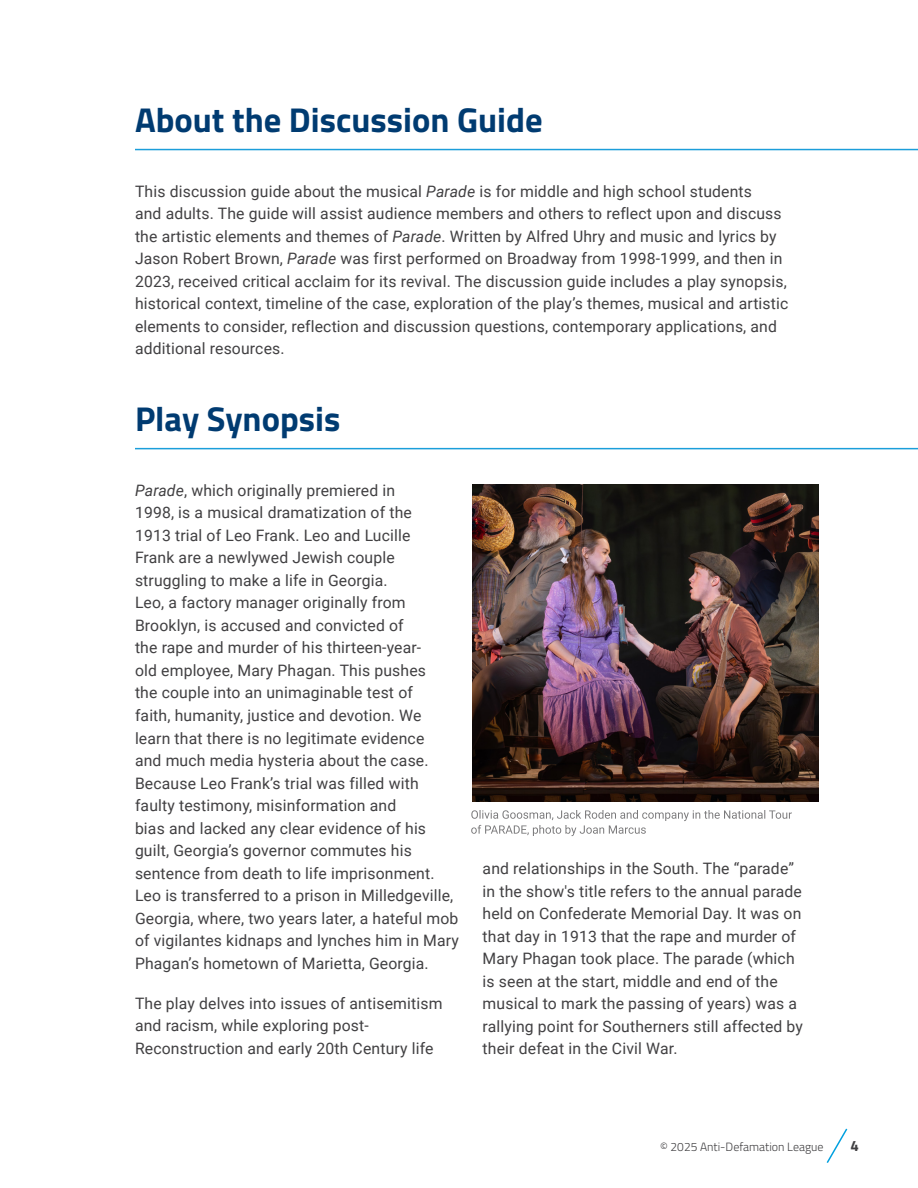
<style>
.page{position:relative;width:918px;height:1188px;background:#fff}
.page>*{position:absolute;margin:0;border:0;box-sizing:border-box;transform-origin:0 0}
.t1{font:700 34.5px "Titillium";color:#003b71}
.t2{font:15.75px/22.5px "Roboto";letter-spacing:.01em;color:#414042}
.t3{font:700 15px "Titillium Web";color:#414042}
.t4{font:300 12px "Titillium Web";color:#414042}
.s1{font-style:italic}
</style>
<div class="page">
<svg style="left:826px;top:1128px;width:22px;height:35px"></svg>
<hr style="left:135px;top:149px;width:783px;height:1px;background:#1b9eda">
<hr style="left:135px;top:448px;width:783px;height:1px;background:#1b9eda">
<img style="left:472px;top:484px;width:347px;height:317px">
<svg style="left:471px;top:810px;width:321px;height:26px"></svg>
<h1 class="t1" style="left:135px;top:94px;width:409px">About the Discussion Guide</h1>
<p class="t2" style="left:135px;top:179px;width:655px">This discussion guide about the musical <span class="s1">Parade</span> is for middle and high school students<br>and adults. The guide will assist audience members and others to reflect upon and discuss the artistic elements and themes of <span class="s1">Parade</span>. Written by Alfred Uhry and music and lyrics by Jason Robert Brown, <span class="s1">Parade</span> was first performed on Broadway from 1998-1999, and then in 2023, received critical acclaim for its revival. The discussion guide includes a play synopsis, historical context, timeline of the case, exploration of the play’s themes, musical and artistic elements to consider, reflection and discussion questions, contemporary applications, and additional resources.</p>
<h1 class="t1" style="left:135px;top:393px;width:207px">Play Synopsis</h1>
<p class="t2" style="left:135px;top:478px;width:326px"><span class="s1">Parade</span>, which originally premiered in<br>1998, is a musical dramatization of the<br>1913 trial of Leo Frank. Leo and Lucille<br>Frank are a newlywed Jewish couple struggling to make a life in Georgia.<br>Leo, a factory manager originally from Brooklyn, is accused and convicted of<br>the rape and murder of his thirteen-year-<br>old employee, Mary Phagan. This pushes<br>the couple into an unimaginable test of<br>faith, humanity, justice and devotion. We learn that there is no legitimate evidence<br>and much media hysteria about the case.<br>Because Leo Frank’s trial was filled with faulty testimony, misinformation and<br>bias and lacked any clear evidence of his guilt, Georgia’s governor commutes his sentence from death to life imprisonment.<br>Leo is transferred to a prison in Milledgeville, Georgia, where, two years later, a hateful mob of vigilantes kidnaps and lynches him in Mary Phagan’s hometown of Marietta, Georgia.</p>
<p class="t2" style="left:135px;top:991px;width:309px">The play delves into issues of antisemitism and racism, while exploring post-<br>Reconstruction and early 20th Century life</p>
<p class="t2" style="left:483px;top:857px;width:322px">and relationships in the South. The “parade” in the show's title refers to the annual parade held on Confederate Memorial Day. It was on that day in 1913 that the rape and murder of Mary Phagan took place. The parade (which is seen at the start, middle and end of the musical to mark the passing of years) was a rallying point for Southerners still affected by their defeat in the Civil War.</p>
<p class="t4" style="left:660px;top:1138px;width:165px">© 2025 Anti-Defamation League</p>
<p class="t3" style="left:850px;top:1135px;width:10px">4</p>
</div>
